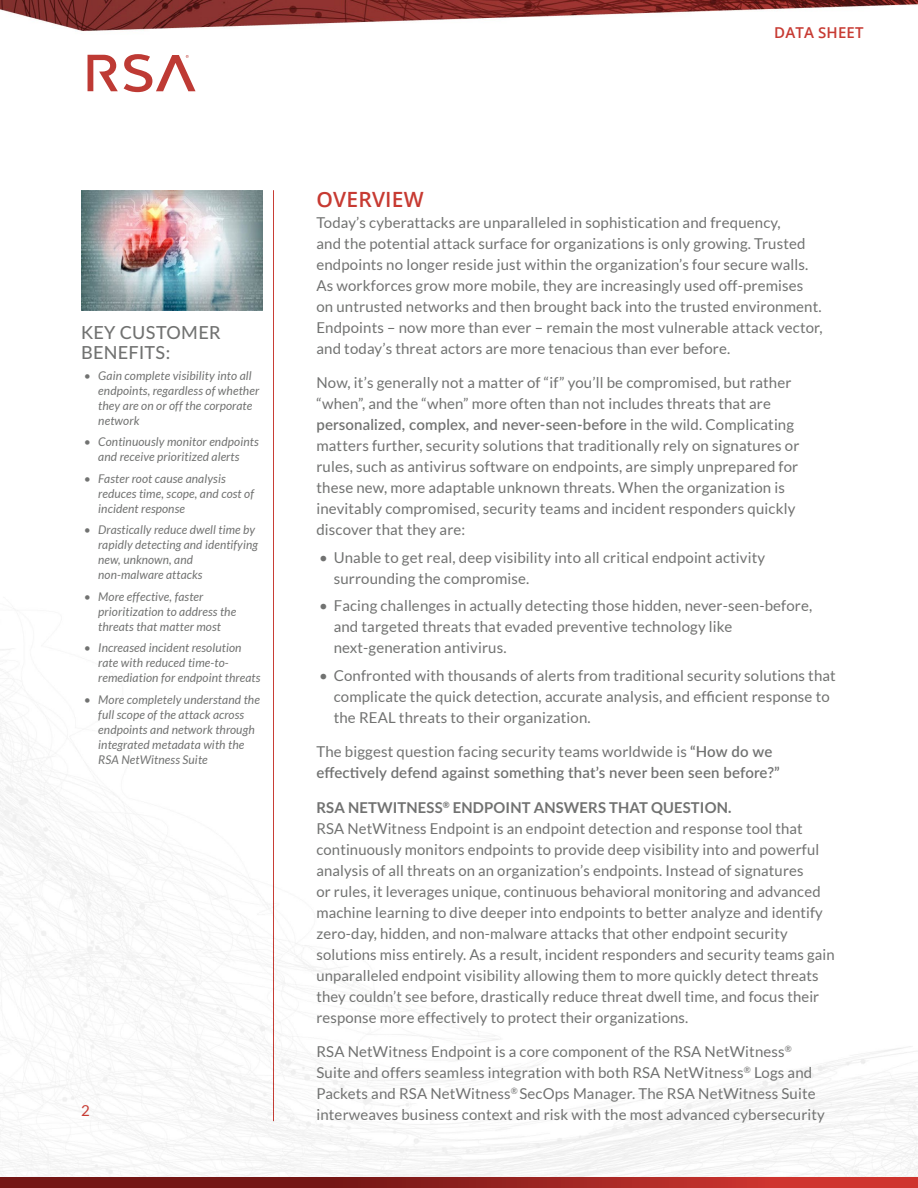
<style>
.page{position:relative;width:918px;height:1188px;background:#fff}
.page>*{position:absolute;margin:0;border:0;box-sizing:border-box;transform-origin:0 0}
.Body_Paragraph{font:600 21px "Open Sans";letter-spacing:.01em;color:#c73a32}
.t1{font:500 18px/19.5px "Lato";letter-spacing:.02em;color:#717271}
.Body_Red_Subhead{font:15px/21px "Lato";letter-spacing:.01em;color:#717271}
.Body_Paragraph-2{font:15px/21px "Lato";letter-spacing:.01em;color:#717271}
.Body_Red_Subhead-2{font:600 15px/21px "Lato";letter-spacing:.01em;color:#717271}
.t2{font:600 15px "Open Sans";letter-spacing:.01em;color:#c73a32}
.t3{font:15px "Lato";color:#c73a32}
.t4{font:italic 12px/15px "Lato";letter-spacing:.01em;color:#717271}
.s1{font-weight:600}
.s2{font-weight:400}
.s3{font-weight:700}
</style>
<div class="page">
<img style="left:0;top:0;width:918px;height:1178px">
<svg style="left:0;top:1178px;width:918px;height:10px;background:#97221e"></svg>
<svg style="left:88px;top:54px;width:108px;height:38px"></svg>
<hr style="left:273px;top:190px;width:1px;height:931px;background:#c73a32">
<img style="left:81px;top:190px;width:181px;height:120px">
<p class="t2" style="left:774px;top:22px;width:91px">DATA SHEET</p>
<p class="t1" style="left:81px;top:322px;width:141px">KEY CUSTOMER<br>BENEFITS:</p>
<p class="t4" style="left:98px;top:368px;width:162px;text-indent:-15px">• Gain complete visibility into all endpoints, regardless of whether they are on or off the corporate network</p>
<p class="t4" style="left:84px;top:435px;width:177px;text-align:center">• Continuously monitor endpoints and receive prioritized alerts</p>
<p class="t4" style="left:98px;top:471px;width:157px;text-indent:-15px">• Faster root cause analysis reduces time, scope, and cost of incident response</p>
<p class="t4" style="left:98px;top:523px;width:161px;text-indent:-15px">• Drastically reduce dwell time by rapidly detecting and identifying new, unknown, and non-malware attacks</p>
<p class="t4" style="left:98px;top:589px;width:140px;text-indent:-15px">• More effective, faster prioritization to address the threats that matter most</p>
<p class="t4" style="left:98px;top:641px;width:164px;text-indent:-15px">• Increased incident resolution rate with reduced time-to&shy;remediation for endpoint threats</p>
<p class="t4" style="left:98px;top:692px;width:163px;text-indent:-15px">• More completely understand the full scope of the attack across endpoints and network through integrated metadata with the<br>RSA NetWitness Suite</p>
<p class="t3" style="left:81px;top:1103px;width:10px">2</p>
<p class="Body_Paragraph" style="left:316px;top:185px;width:109px">OVERVIEW</p>
<p class="Body_Paragraph-2" style="left:316px;top:212px;width:508px">Today’s cyberattacks are unparalleled in sophistication and frequency,<br>and the potential attack surface for organizations is only growing. Trusted endpoints no longer reside just within the organization’s four secure walls.<br>As workforces grow more mobile, they are increasingly used off-premises on untrusted networks and then brought back into the trusted environment.<br>Endpoints – now more than ever – remain the most vulnerable attack vector, and today’s threat actors are more tenacious than ever before.</p>
<p class="Body_Paragraph-2" style="left:316px;top:372px;width:485px">Now, it’s generally not a matter of “if” you’ll be compromised, but rather “when”, and the “when” more often than not includes threats that are <span class="s1">personalized, complex, and never-seen-before</span> in the wild. Complicating matters further, security solutions that traditionally rely on signatures or rules, such as antivirus software on endpoints, are simply unprepared for these new, more adaptable unknown threats. When the organization is inevitably compromised, security teams and incident responders quickly discover that they are:</p>
<p class="Body_Red_Subhead" style="left:334px;top:547px;width:433px;text-indent:-15px">• Unable to get real, deep visibility into all critical endpoint activity surrounding the compromise.</p>
<p class="Body_Red_Subhead" style="left:334px;top:595px;width:480px;text-indent:-15px">• Facing challenges in actually detecting those hidden, never-seen-before, and targeted threats that evaded preventive technology like next-generation antivirus.</p>
<p class="Body_Red_Subhead" style="left:334px;top:665px;width:504px;text-indent:-15px">• Confronted with thousands of alerts from traditional security solutions that complicate the quick detection, accurate analysis, and efficient response to the REAL threats to their organization.</p>
<p class="Body_Red_Subhead-2" style="left:316px;top:741px;width:465px"><span class="s2">The biggest question facing security teams worldwide is</span> “How do we effectively defend against something that’s never been seen before?”</p>
<p class="Body_Red_Subhead" style="left:316px;top:797px;width:520px"><span class="s3">RSA NETWITNESS</span><sup>®</sup> <span class="s3">ENDPOINT ANSWERS THAT QUESTION.<br></span>RSA NetWitness Endpoint is an endpoint detection and response tool that continuously monitors endpoints to provide deep visibility into and powerful analysis of all threats on an organization’s endpoints. Instead of signatures<br>or rules, it leverages unique, continuous behavioral monitoring and advanced machine learning to dive deeper into endpoints to better analyze and identify zero-day, hidden, and non-malware attacks that other endpoint security solutions miss entirely. As a result, incident responders and security teams gain unparalleled endpoint visibility allowing them to more quickly detect threats they couldn’t see before, drastically reduce threat dwell time, and focus their response more effectively to protect their organizations.</p>
<p class="Body_Red_Subhead" style="left:316px;top:1041px;width:510px">RSA NetWitness Endpoint is a core component of the RSA NetWitness<sup>® </sup>Suite and offers seamless integration with both RSA NetWitness<sup>®</sup> Logs and Packets and RSA NetWitness<sup>®</sup> SecOps Manager. The RSA NetWitness Suite interweaves business context and risk with the most advanced cybersecurity</p>
</div>
